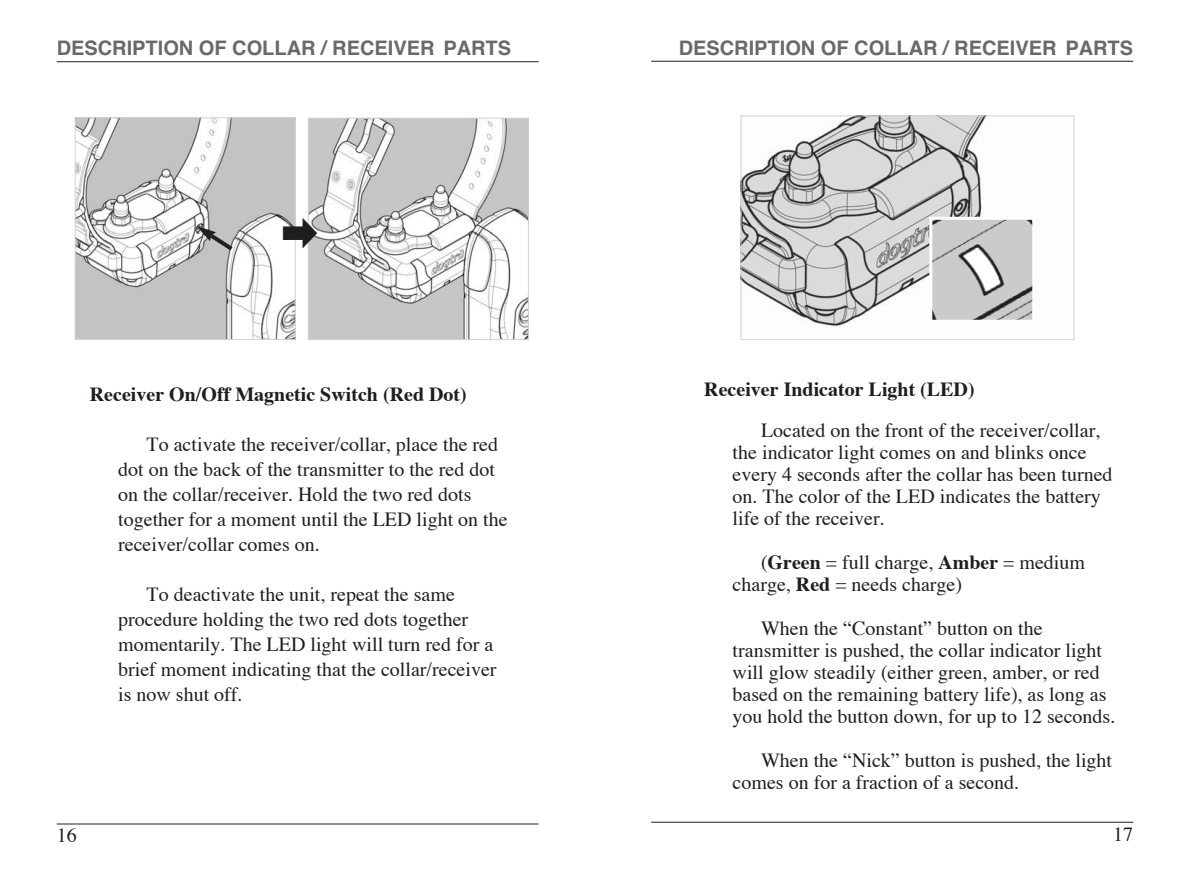
<style>
.page{position:relative;width:1190px;height:878px;background:#fff}
.page>*{position:absolute;margin:0;border:0;box-sizing:border-box;transform-origin:0 0}
.t1{font:20px/22px "Times";color:#201d1e}
.t2{font:700 20px "Helvetica";color:#696969}
.t3{font:700 20px "Times";color:#201d1e}
.s1{font-weight:700}
</style>
<div class="page">
<hr style="left:57px;top:61px;width:482px;height:1px;background:#231f20">
<hr style="left:57px;top:824px;width:482px;height:1px;background:#231f20">
<img style="left:77px;top:119px;width:217px;height:219px">
<div style="left:75px;top:117px;width:221px;height:223px;border:1px solid #d1d3d4"></div>
<img style="left:310px;top:120px;width:217px;height:218px">
<div style="left:308px;top:118px;width:221px;height:222px;border:1px solid #d1d3d4"></div>
<img style="left:742px;top:117px;width:245px;height:209px">
<div style="left:740px;top:115px;width:334px;height:225px;border:1px solid #d1d3d4"></div>
<hr style="left:651px;top:61px;width:482px;height:1px;background:#201d1e">
<hr style="left:651px;top:822px;width:482px;height:1px;background:#201d1e">
<svg style="left:197px;top:226px;width:40px;height:28px"></svg>
<img style="left:933px;top:221px;width:98px;height:98px">
<div style="left:929px;top:217px;width:106px;height:106px;border:3px solid #fff"></div>
<svg style="left:283px;top:217px;width:34px;height:31px"></svg>
<p class="t2" style="left:57px;top:40px;width:456px">DESCRIPTION OF COLLAR / RECEIVER PARTS</p>
<p class="t2" style="left:679px;top:39px;width:456px">DESCRIPTION OF COLLAR / RECEIVER PARTS</p>
<p class="t3" style="left:90px;top:386px;width:379px">Receiver On/Off Magnetic Switch (Red Dot)</p>
<p class="t1" style="left:118px;top:434px;width:391px;line-height:25px;text-indent:28px">To activate the receiver/collar, place the red dot on the back of the transmitter to the red dot on the collar/receiver. Hold the two red dots together for a moment until the LED light on the receiver/collar comes on.</p>
<p class="t1" style="left:118px;top:584px;width:380px;line-height:25px;text-indent:28px">To deactivate the unit, repeat the same procedure holding the two red dots together momentarily. The LED light will turn red for a brief moment indicating that the collar/receiver is now shut off.</p>
<p class="t3" style="left:704px;top:381px;width:272px">Receiver Indicator Light (LED)</p>
<p class="t1" style="left:733px;top:421px;width:381px;text-indent:28px">Located on the front of the receiver/collar, the indicator light comes on and blinks once every 4 seconds after the collar has been turned on. The color of the LED indicates the battery life of the receiver.</p>
<p class="t1" style="left:733px;top:553px;width:354px;text-indent:28px">(<span class="s1">Green</span> = full charge, <span class="s1">Amber</span> = medium charge, <span class="s1">Red</span> = needs charge)</p>
<p class="t1" style="left:733px;top:619px;width:384px;text-indent:28px">When the “Constant” button on the transmitter is pushed, the collar indicator light will glow steadily (either green, amber, or red based on the remaining battery life), as long as you hold the button down, for up to 12 seconds.</p>
<p class="t1" style="left:733px;top:751px;width:381px;text-indent:28px">When the “Nick” button is pushed, the light comes on for a fraction of a second.</p>
<p class="t1" style="left:57px;top:826px;width:21px">16</p>
<p class="t1" style="left:1113px;top:825px;width:21px">17</p>
</div>
